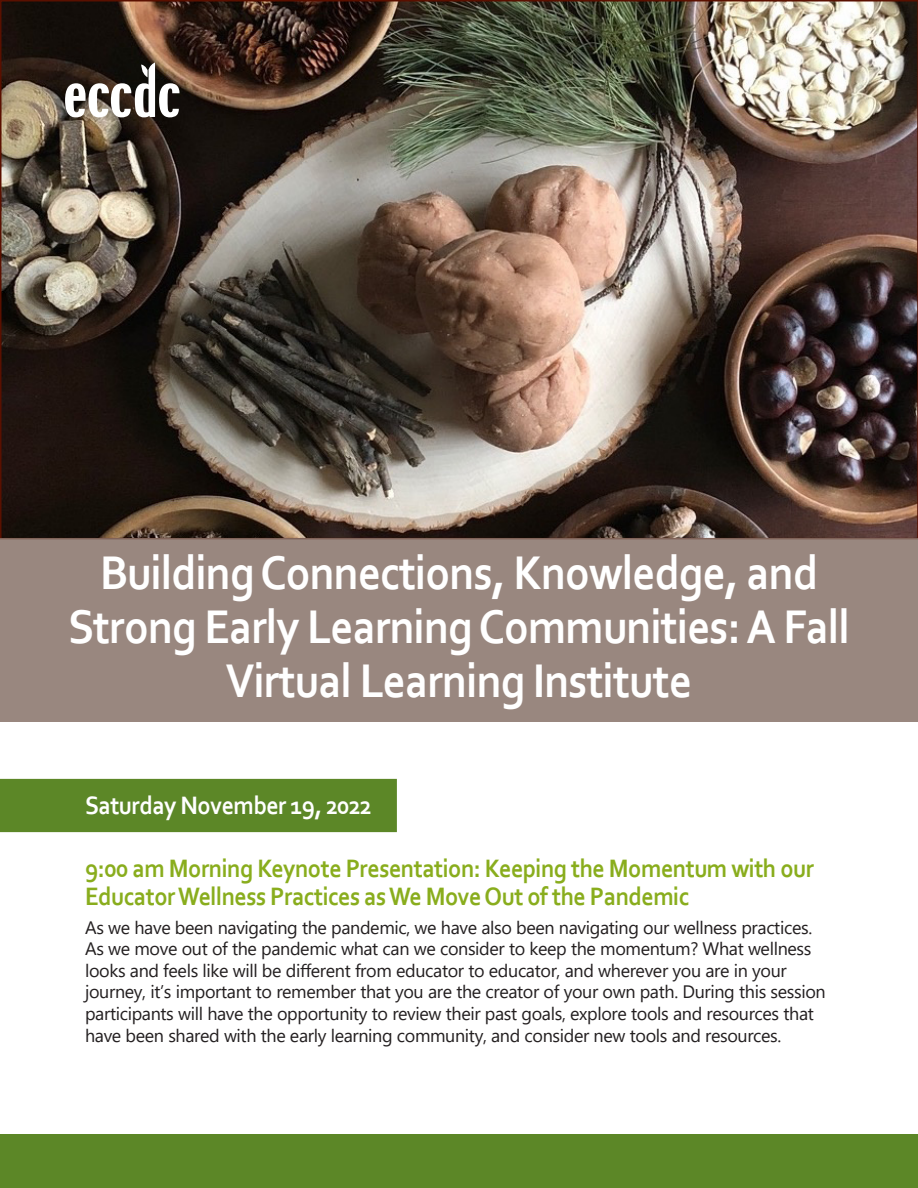
<style>
.page{position:relative;width:918px;height:1188px;background:#fff}
.page>*{position:absolute;margin:0;border:0;box-sizing:border-box;transform-origin:0 0}
.t1{font:700 49.5px/54px "Corbel";letter-spacing:-.02em;color:#fff;text-align:center;scale:.91 1}
.t2{font:700 26.4px/28.8px "Corbel";letter-spacing:-.02em;color:#89ad1d;scale:.91 1}
.t3{font:700 26.4px "Corbel";letter-spacing:-.02em;color:#fff;scale:.91 1}
.t4{font:18px/21.6px "Segoe UI";letter-spacing:-.02em;color:#231f20}
</style>
<div class="page">
<div style="left:1px;top:780px;width:395px;height:51px;background:#5c8727"></div>
<div style="left:0;top:779px;width:397px;height:53px;border:2px solid #5c8727"></div>
<img style="left:3px;top:3px;width:912px;height:533px">
<div style="left:0;top:538px;width:918px;height:184px;background:#99877f"></div>
<svg style="left:65px;top:62px;width:115px;height:55px"></svg>
<div style="left:0;top:1134px;width:917px;height:53px;background:#5c8727"></div>
<p class="t1" style="left:68px;top:545px;width:861px">Building Connections, Knowledge, and<br>Strong Early Learning Communities: A Fall<br>Virtual Learning Institute</p>
<p class="t3" style="left:85px;top:789px;width:316px">Saturday November 19, 2022</p>
<p class="t2" style="left:85px;top:853px;width:803px">9:00 am Morning Keynote Presentation: Keeping the Momentum with our<br>Educator Wellness Practices as We Move Out of the Pandemic</p>
<p class="t4" style="left:85px;top:915px;width:742px">As we have been navigating the pandemic, we have also been navigating our wellness practices.<br>As we move out of the pandemic what can we consider to keep the momentum? What wellness looks and feels like will be different from educator to educator, and wherever you are in your journey, it’s important to remember that you are the creator of your own path. During this session participants will have the opportunity to review their past goals, explore tools and resources that have been shared with the early learning community, and consider new tools and resources.</p>
</div>
